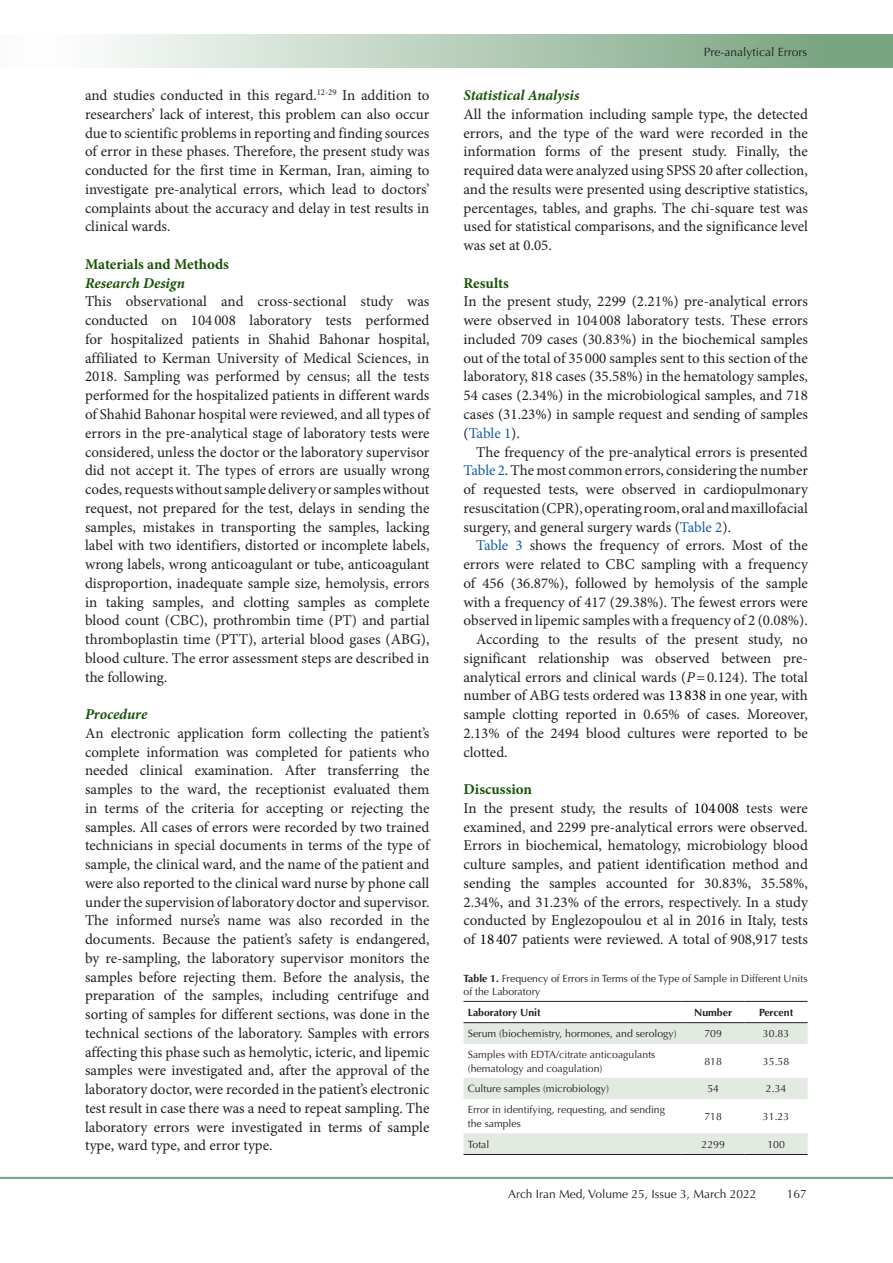
<style>
.page{position:relative;width:893px;height:1263px;background:#fff}
.page>*{position:absolute;margin:0;border:0;box-sizing:border-box;transform-origin:0 0}
.t1{font:15px/18.8px "Minion Pro";color:#231f20;text-align:justify}
.t2{font:italic 700 15px "Minion Pro";letter-spacing:-.005em;color:#19510a}
.t3{font:700 15px "Minion Pro";color:#19510a}
.t4{font:12px "Optima LT Std";color:#231f20}
.t5{font:10.5px/13.5px "Optima LT Std";color:#231f20}
.t6{font:700 10.5px "Optima LT Std";color:#231f20}
.s1{color:#175d9e}
.s2{font-style:italic}
.s3{color:#000}
.s4{font-weight:700}
</style>
<div class="page">
<div style="left:0;top:1177px;width:893px;height:2px;background:#0099e5;border:1px solid #7aa581"></div>
<div style="left:0;top:35px;width:892px;height:33px;background:linear-gradient(to right,#fff,#719f79)"></div>
<svg style="left:463px;top:1023px;width:345px;height:131px"></svg>
<hr style="left:463px;top:1001px;width:219px;height:1px;background:#231f20">
<hr style="left:682px;top:1001px;width:63px;height:1px;background:#231f20">
<hr style="left:745px;top:1001px;width:63px;height:1px;background:#231f20">
<hr style="left:463px;top:1022px;width:219px;height:1px;background:#231f20">
<hr style="left:682px;top:1022px;width:63px;height:1px;background:#231f20">
<hr style="left:745px;top:1022px;width:63px;height:1px;background:#231f20">
<hr style="left:463px;top:1154px;width:219px;height:1px;background:#231f20">
<hr style="left:682px;top:1154px;width:63px;height:1px;background:#231f20">
<hr style="left:745px;top:1154px;width:63px;height:1px;background:#231f20">
<p class="t1" style="left:85px;top:86px;width:346px">and studies conducted in this regard.<sup>12-29</sup> In addition to researchers’ lack of interest, this problem can also occur due to scientific problems in reporting and finding sources of error in these phases. Therefore, the present study was conducted for the first time in Kerman, Iran, aiming to investigate pre-analytical errors, which lead to doctors’ complaints about the accuracy and delay in test results in clinical wards.</p>
<p class="t3" style="left:85px;top:254px;width:145px">Materials and Methods</p>
<p class="t2" style="left:85px;top:272px;width:102px">Research Design</p>
<p class="t1" style="left:85px;top:292px;width:346px">This observational and cross-sectional study was conducted on 104 008 laboratory tests performed for hospitalized patients in Shahid Bahonar hospital, affiliated to Kerman University of Medical Sciences, in 2018. Sampling was performed by census; all the tests performed for the hospitalized patients in different wards of Shahid Bahonar hospital were reviewed, and all types of errors in the pre-analytical stage of laboratory tests were considered, unless the doctor or the laboratory supervisor did not accept it. The types of errors are usually wrong codes, requests without sample delivery or samples without request, not prepared for the test, delays in sending the samples, mistakes in transporting the samples, lacking label with two identifiers, distorted or incomplete labels, wrong labels, wrong anticoagulant or tube, anticoagulant disproportion, inadequate sample size, hemolysis, errors in taking samples, and clotting samples as complete blood count (CBC), prothrombin time (PT) and partial thromboplastin time (PTT), arterial blood gases (ABG), blood culture. The error assessment steps are described in the following.</p>
<p class="t2" style="left:85px;top:703px;width:64px">Procedure</p>
<p class="t1" style="left:85px;top:724px;width:346px">An electronic application form collecting the patient’s complete information was completed for patients who needed clinical examination. After transferring the samples to the ward, the receptionist evaluated them in terms of the criteria for accepting or rejecting the samples. All cases of errors were recorded by two trained technicians in special documents in terms of the type of sample, the clinical ward, and the name of the patient and were also reported to the clinical ward nurse by phone call under the supervision of laboratory doctor and supervisor.<br>The informed nurse’s name was also recorded in the documents. Because the patient’s safety is endangered, by re-sampling, the laboratory supervisor monitors the samples before rejecting them. Before the analysis, the preparation of the samples, including centrifuge and sorting of samples for different sections, was done in the technical sections of the laboratory. Samples with errors affecting this phase such as hemolytic, icteric, and lipemic samples were investigated and, after the approval of the laboratory doctor, were recorded in the patient’s electronic test result in case there was a need to repeat sampling. The laboratory errors were investigated in terms of sample type, ward type, and error type.</p>
<p class="t4" style="left:704px;top:45px;width:105px">Pre-analytical Errors</p>
<p class="t2" style="left:463px;top:85px;width:117px">Statistical Analysis</p>
<p class="t1" style="left:463px;top:105px;width:346px">All the information including sample type, the detected errors, and the type of the ward were recorded in the information forms of the present study. Finally, the required data were analyzed using SPSS 20 after collection, and the results were presented using descriptive statistics, percentages, tables, and graphs. The chi-square test was used for statistical comparisons, and the significance level was set at 0.05.</p>
<p class="t3" style="left:463px;top:272px;width:47px">Results</p>
<p class="t1" style="left:463px;top:292px;width:346px">In the present study, 2299 (2.21%) pre-analytical errors were observed in 104 008 laboratory tests. These errors included 709 cases (30.83%) in the biochemical samples out of the total of 35 000 samples sent to this section of the laboratory, 818 cases (35.58%) in the hematology samples, 54 cases (2.34%) in the microbiological samples, and 718 cases (31.23%) in sample request and sending of samples (<span class="s1">Table 1</span>).</p>
<p class="t1" style="left:463px;top:442px;width:346px;text-indent:13px">The frequency of the pre-analytical errors is presented <span class="s1">Table 2</span>. The most common errors, considering the number of requested tests, were observed in cardiopulmonary resuscitation (CPR), operating room, oral and maxillofacial surgery, and general surgery wards (<span class="s1">Table 2</span>).</p>
<p class="t1" style="left:463px;top:536px;width:346px;text-indent:13px"><span class="s1">Table 3</span> shows the frequency of errors. Most of the errors were related to CBC sampling with a frequency of 456 (36.87%), followed by hemolysis of the sample with a frequency of 417 (29.38%). The fewest errors were observed in lipemic samples with a frequency of 2 (0.08%).</p>
<p class="t1" style="left:463px;top:630px;width:346px;text-indent:13px">According to the results of the present study, no significant relationship was observed between pre&shy;analytical errors and clinical wards (<span class="s2">P</span>=0.124). The total number of ABG tests ordered was <span class="s3">13 838</span> in one year, with sample clotting reported in 0.65% of cases. Moreover, 2.13% of the 2494 blood cultures were reported to be clotted.</p>
<p class="t3" style="left:463px;top:779px;width:70px">Discussion</p>
<p class="t1" style="left:463px;top:799px;width:346px">In the present study, the results of <span class="s3">104 008</span> tests were examined, and 2299 pre-analytical errors were observed.<br>Errors in biochemical, hematology, microbiology blood culture samples, and patient identification method and sending the samples accounted for 30.83%, 35.58%, 2.34%, and 31.23% of the errors, respectively. In a study conducted by Englezopoulou et al in 2016 in Italy, tests of <span class="s3">18 407</span> patients were reviewed. A total of 908,917 tests</p>
<p class="t5" style="left:463px;top:971px;width:346px"><span class="s4">Table 1.</span> Frequency of Errors in Terms of the Type of Sample in Different Units of the Laboratory</p>
<p class="t6" style="left:468px;top:1006px;width:74px">Laboratory Unit</p>
<p class="t6" style="left:694px;top:1006px;width:39px">Number</p>
<p class="t6" style="left:759px;top:1006px;width:36px">Percent</p>
<p class="t5" style="left:468px;top:1027px;width:210px">Serum (biochemistry, hormones, and serology)</p>
<p class="t5" style="left:704px;top:1027px;width:19px">709</p>
<p class="t5" style="left:763px;top:1027px;width:28px">30.83</p>
<p class="t5" style="left:468px;top:1048px;width:189px">Samples with EDTA/citrate anticoagulants (hematology and coagulation)</p>
<p class="t5" style="left:704px;top:1054px;width:19px">818</p>
<p class="t5" style="left:763px;top:1054px;width:28px">35.58</p>
<p class="t5" style="left:468px;top:1082px;width:143px">Culture samples (microbiology)</p>
<p class="t5" style="left:707px;top:1082px;width:13px">54</p>
<p class="t5" style="left:766px;top:1082px;width:22px">2.34</p>
<p class="t5" style="left:468px;top:1103px;width:199px">Error in identifying, requesting, and sending the samples</p>
<p class="t5" style="left:704px;top:1110px;width:19px">718</p>
<p class="t5" style="left:763px;top:1110px;width:28px">31.23</p>
<p class="t5" style="left:468px;top:1137px;width:23px">Total</p>
<p class="t5" style="left:701px;top:1137px;width:25px">2299</p>
<p class="t5" style="left:767px;top:1137px;width:19px">100</p>
<p class="t4" style="left:508px;top:1187px;width:250px">Arch Iran Med, Volume 25, Issue 3, March 2022</p>
<p class="t4" style="left:787px;top:1187px;width:22px">167</p>
</div>
